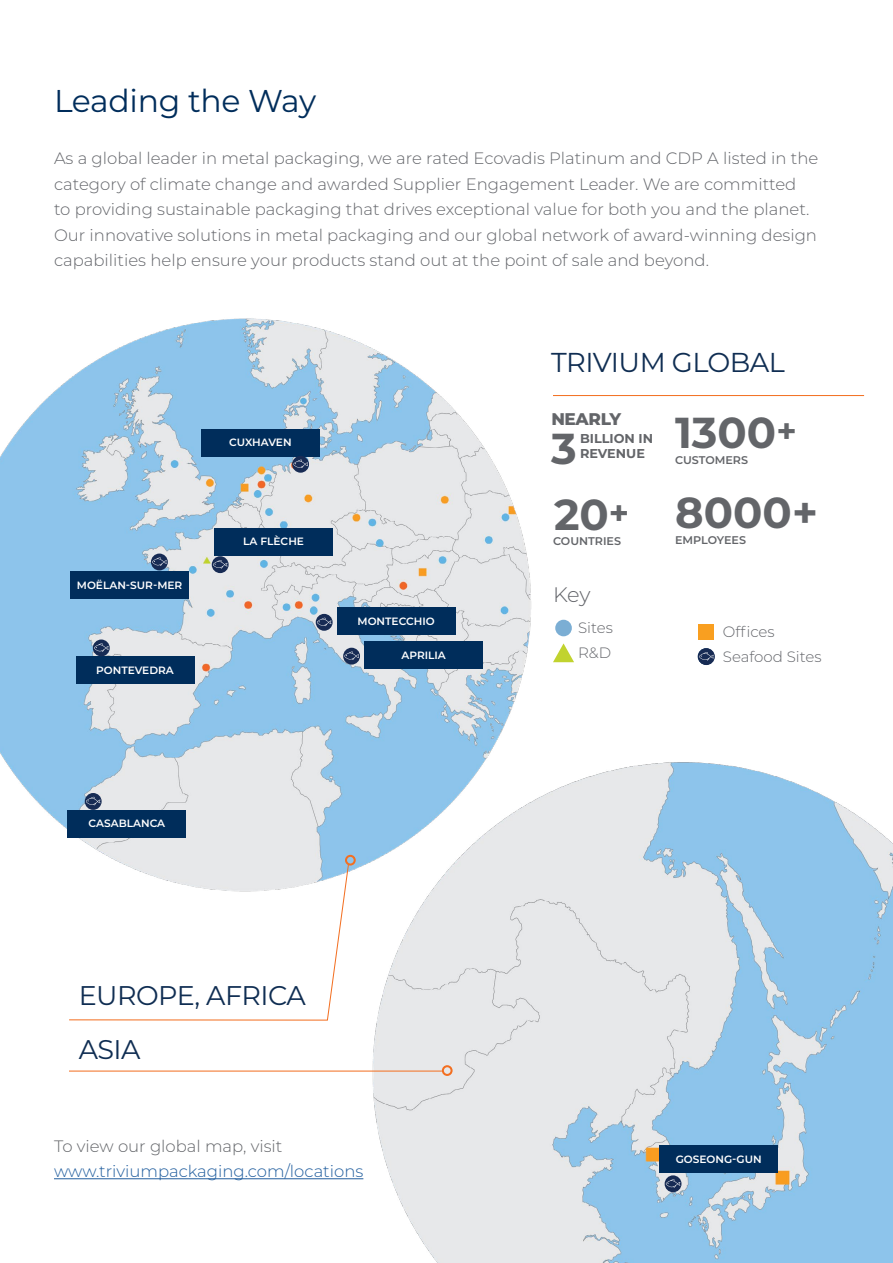
<style>
.page{position:relative;width:893px;height:1263px;background:#fff}
.page>*{position:absolute;margin:0;border:0;box-sizing:border-box;transform-origin:0 0}
.t1{font:700 43.2px "Montserrat";color:#636569}
.t2{font:31.5px "Montserrat";letter-spacing:-.01em;color:#002d5b}
.t3{font:27.3px "Montserrat";letter-spacing:-.02em;color:#0f2d52}
.t4{font:27px/54.3px "Montserrat";letter-spacing:-.02em;color:#0f2d52}
.t5{font:300 21px "Montserrat";color:#63656a}
.t6{font:800 16.95px "Montserrat";letter-spacing:-.02em;color:#636569}
.t7{font:300 16.5px/25.5px "Montserrat";color:#63656a}
.t8{font:300 16.5px "Montserrat";color:#215e9e}
.t9{font:300 16.5px "Montserrat";color:#636569}
.t10{font:300 15px/24.8px "Montserrat";color:#63656a}
.t11{font:700 12.9px/14.7px "Montserrat";color:#636569}
.t12{font:600 11.1px "Montserrat";color:#636569}
.t13{font:600 10.65px "Montserrat";color:#fff}
.s1{font-size:34.05px}
</style>
<div class="page">
<img style="left:0;top:318px;width:531px;height:554px">
<img style="left:351px;top:740px;width:542px;height:523px">
<div style="left:555px;top:620px;width:17px;height:16px;background:#7baed4;border-radius:50%"></div>
<svg style="left:553px;top:643px;width:21px;height:19px"></svg>
<div style="left:698px;top:625px;width:16px;height:15px;background:#f99f20"></div>
<hr style="left:553px;top:395px;width:311px;height:1px;background:#f36f21">
<svg style="left:68px;top:864px;width:282px;height:157px"></svg>
<div style="left:345px;top:855px;width:11px;height:10px;border:2px solid #f36f21;border-radius:50%"></div>
<hr style="left:69px;top:1070px;width:373px;height:1px;background:#f36f21">
<div style="left:442px;top:1065px;width:11px;height:11px;border:2px solid #f36f21;border-radius:50%"></div>
<div style="left:659px;top:1145px;width:119px;height:27px;background:#002d5b"></div>
<div style="left:214px;top:528px;width:119px;height:27px;background:#002d5b"></div>
<div style="left:76px;top:657px;width:118px;height:27px;background:#002d5b"></div>
<div style="left:68px;top:810px;width:118px;height:27px;background:#002d5b"></div>
<div style="left:364px;top:641px;width:119px;height:27px;background:#002d5b"></div>
<div style="left:337px;top:608px;width:119px;height:26px;background:#002d5b"></div>
<div style="left:201px;top:429px;width:119px;height:27px;background:#002d5b"></div>
<div style="left:70px;top:572px;width:119px;height:27px;background:#002d5b"></div>
<div style="left:698px;top:648px;width:17px;height:17px;background:#172b54;border-radius:50%"></div>
<svg style="left:699px;top:652px;width:15px;height:8px"></svg>
<svg style="left:665px;top:1175px;width:16px;height:17px"></svg>
<svg style="left:666px;top:1179px;width:14px;height:8px"></svg>
<svg style="left:93px;top:639px;width:17px;height:17px"></svg>
<svg style="left:94px;top:643px;width:15px;height:9px"></svg>
<svg style="left:85px;top:793px;width:17px;height:17px"></svg>
<svg style="left:86px;top:796px;width:14px;height:9px"></svg>
<div style="left:151px;top:554px;width:17px;height:16px;background:#172b54;border-radius:50%"></div>
<svg style="left:152px;top:557px;width:15px;height:9px"></svg>
<svg style="left:212px;top:556px;width:17px;height:17px"></svg>
<svg style="left:213px;top:560px;width:14px;height:8px"></svg>
<svg style="left:343px;top:648px;width:17px;height:17px"></svg>
<svg style="left:344px;top:651px;width:15px;height:9px"></svg>
<svg style="left:316px;top:614px;width:17px;height:17px"></svg>
<svg style="left:317px;top:617px;width:14px;height:9px"></svg>
<div style="left:292px;top:456px;width:17px;height:17px;background:#172b54;border-radius:50%"></div>
<svg style="left:293px;top:459px;width:15px;height:9px"></svg>
<hr style="left:54px;top:1178px;width:309px;height:1px;background:#215e9e">
<h2 class="t2" style="left:54px;top:79px;width:264px">Leading the Way</h2>
<p class="t7" style="left:54px;top:145px;width:766px">As a global leader in metal packaging, we are rated Ecovadis Platinum and CDP A listed in the category of climate change and awarded Supplier Engagement Leader. We are committed<br>to providing sustainable packaging that drives exceptional value for both you and the planet.<br>Our innovative solutions in metal packaging and our global network of award-winning design capabilities help ensure your products stand out at the point of sale and beyond.</p>
<p class="t13" style="left:229px;top:435px;width:64px">CUXHAVEN</p>
<p class="t13" style="left:77px;top:578px;width:107px">MOËLAN-SUR-MER</p>
<p class="t13" style="left:96px;top:662px;width:79px">PONTEVEDRA</p>
<p class="t13" style="left:89px;top:816px;width:78px">CASABLANCA</p>
<p class="t13" style="left:243px;top:534px;width:62px">LA FLÈCHE</p>
<p class="t13" style="left:358px;top:613px;width:79px">MONTECCHIO</p>
<p class="t13" style="left:401px;top:647px;width:46px">APRILIA</p>
<h3 class="t4" style="left:79px;top:967px;width:229px">EUROPE, AFRICA<br>ASIA</h3>
<p class="t9" style="left:54px;top:1134px;width:230px">To view our global map, visit</p>
<p class="t8" style="left:54px;top:1160px;width:311px">www.triviumpackaging.com/locations</p>
<h3 class="t3" style="left:551px;top:344px;width:235px">TRIVIUM GLOBAL</h3>
<p class="t6" style="left:551px;top:407px;width:71px">NEARLY</p>
<h1 class="t1" style="left:551px;top:417px;width:27px">3</h1>
<p class="t11" style="left:580px;top:431px;width:75px">BILLION IN<br>REVENUE</p>
<h1 class="t1" style="left:554px;top:483px;width:77px">20<span class="s1">+</span></h1>
<p class="t12" style="left:553px;top:533px;width:70px">COUNTRIES</p>
<h1 class="t1" style="left:675px;top:402px;width:123px">1300<span class="s1">+</span></h1>
<p class="t12" style="left:675px;top:453px;width:75px">CUSTOMERS</p>
<h1 class="t1" style="left:675px;top:481px;width:144px">8000+</h1>
<p class="t12" style="left:675px;top:532px;width:72px">EMPLOYEES</p>
<p class="t5" style="left:553px;top:581px;width:39px">Key</p>
<p class="t10" style="left:578px;top:615px;width:36px">Sites<br>R&amp;D</p>
<p class="t10" style="left:723px;top:619px;width:100px">Offices<br>Seafood Sites</p>
<p class="t13" style="left:676px;top:1151px;width:88px">GOSEONG-GUN</p>
</div>
